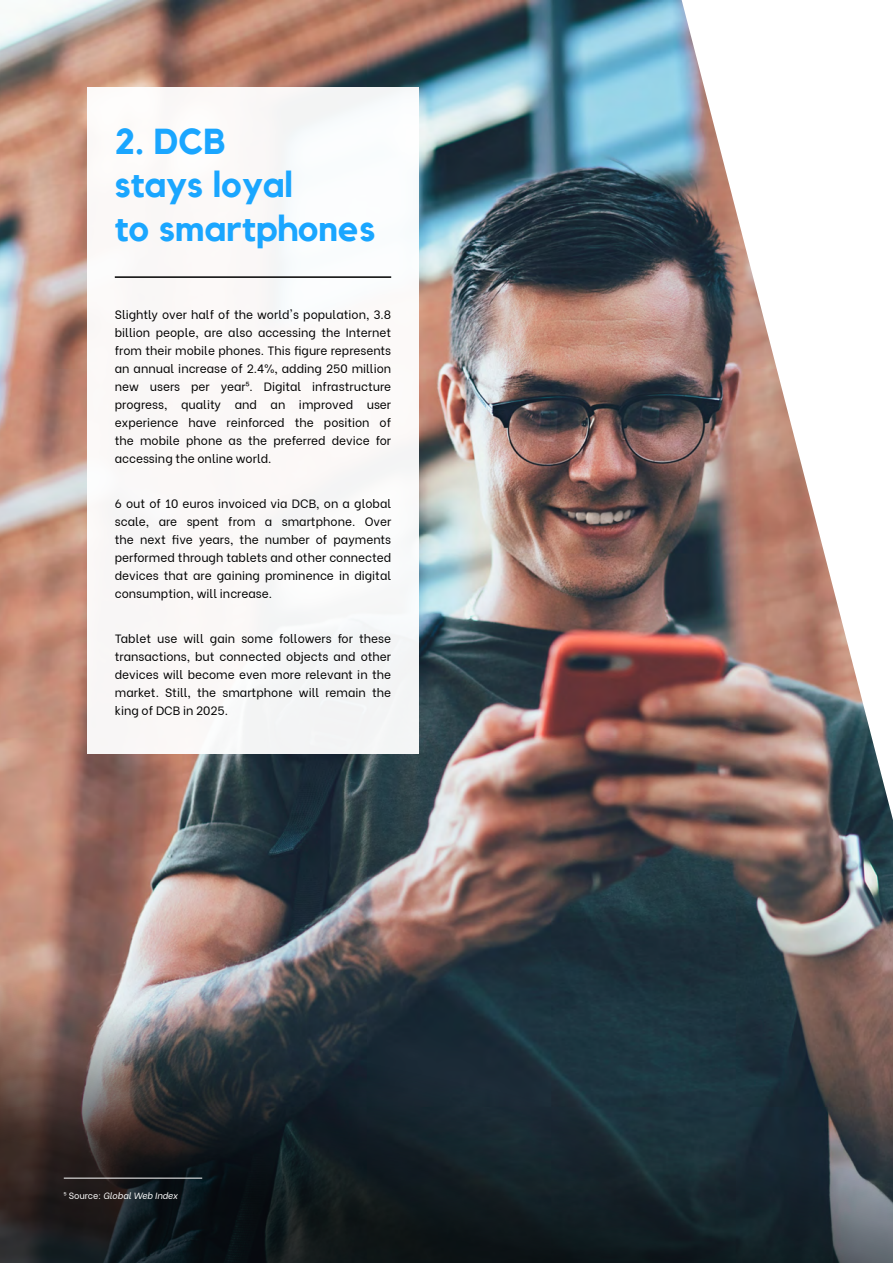
<style>
.page{position:relative;width:893px;height:1263px;background:#fff}
.page>*{position:absolute;margin:0;border:0;box-sizing:border-box;transform-origin:0 0}
.t1{font:700 36px/43.2px "Kollektif";color:#1aa6ff}
.t2{font:12px/18px "Be Vietnam";color:#000;text-align:justify}
.t3{font:italic 9px "Be Vietnam";color:#fff}
.s1{font-style:normal}
</style>
<div class="page">
<img style="left:0;top:0;width:873px;height:740px">
<img style="left:0;top:740px;width:893px;height:523px">
<hr style="left:64px;top:1178px;width:138px;height:1px;background:#fff">
<div style="left:87px;top:87px;width:332px;height:667px;background:#fbf8f7"></div>
<hr style="left:115px;top:276px;width:276px;height:2px;background:#000">
<h1 class="t1" style="left:115px;top:120px;width:262px">2. DCB<br>stays loyal<br>to smartphones</h1>
<p class="t2" style="left:115px;top:304px;width:278px">Slightly over half of the world's population, 3.8 billion people, are also accessing the Internet from their mobile phones. This figure represents an annual increase of 2.4%, adding 250 million new users per year⁵. Digital infrastructure progress, quality and an improved user experience have reinforced the position of the mobile phone as the preferred device for accessing the online world.</p>
<p class="t2" style="left:115px;top:493px;width:278px">6 out of 10 euros invoiced via DCB, on a global scale, are spent from a smartphone. Over the next five years, the number of payments performed through tablets and other connected devices that are gaining prominence in digital consumption, will increase.</p>
<p class="t2" style="left:115px;top:628px;width:278px">Tablet use will gain some followers for these transactions, but connected objects and other devices will become even more relevant in the market. Still, the smartphone will remain the king of DCB in 2025.</p>
<p class="t3" style="left:64px;top:1188px;width:116px"><span class="s1">⁵ Source:</span> Global Web Index</p>
</div>
